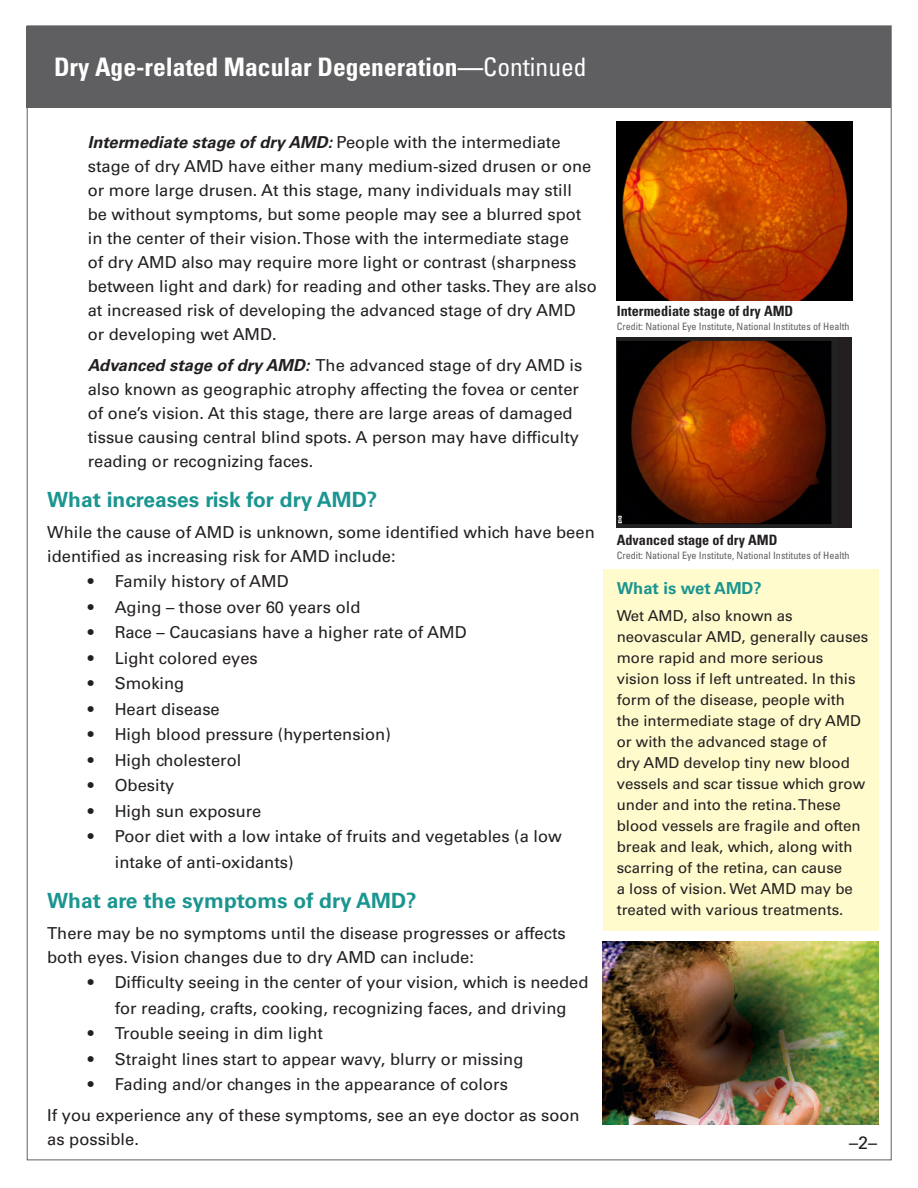
<style>
.page{position:relative;width:918px;height:1188px;background:#fff}
.page>*{position:absolute;margin:0;border:0;box-sizing:border-box;transform-origin:0 0}
.t1{font:700 condensed 25.5px "Univers LT Std";color:#fff}
.Titles{font:700 21px "Univers LT Std";color:#1b9590}
.Paragraph_Style_1{font:18px "Univers LT Std";color:#231f20}
.BODY{font:16.5px/24px "Univers LT Std";color:#231f20}
.Titles-2{font:700 16.5px "Univers LT Std";color:#1b9590}
.BODY-2{font:15px/21px "Univers LT Std";color:#231f20}
.t2{font:700 condensed 14.25px "Univers LT Std";color:#231f20}
.t3{font:condensed 10.2px "Univers LT Std";color:#5f5f62}
.s1{font-weight:400}
.s2{font-weight:700;font-style:italic}
</style>
<div class="page">
<div style="left:603px;top:569px;width:275px;height:362px;background:#fffbcc"></div>
<div style="left:26px;top:26px;width:865px;height:82px;background:#5f5f62"></div>
<img style="left:617px;top:122px;width:235px;height:178px">
<img style="left:603px;top:941px;width:275px;height:184px">
<div style="left:617px;top:337px;width:235px;height:191px;background:#231f20"></div>
<img style="left:617px;top:340px;width:215px;height:184px">
<p class="t1" style="left:54px;top:52px;width:534px">Dry Age-related Macular Degeneration—<span class="s1">Continued</span></p>
<p class="BODY" style="left:88px;top:130px;width:511px"><span class="s2">Intermediate stage of dry AMD:</span> People with the intermediate stage of dry AMD have either many medium-sized drusen or one or more large drusen. At this stage, many individuals may still<br>be without symptoms, but some people may see a blurred spot in the center of their vision. Those with the intermediate stage<br>of dry AMD also may require more light or contrast (sharpness between light and dark) for reading and other tasks. They are also at increased risk of developing the advanced stage of dry AMD<br>or developing wet AMD.</p>
<p class="BODY" style="left:88px;top:353px;width:496px"><span class="s2">Advanced stage of dry AMD:</span> The advanced stage of dry AMD is also known as geographic atrophy affecting the fovea or center of one’s vision. At this stage, there are large areas of damaged tissue causing central blind spots. A person may have difficulty reading or recognizing faces.</p>
<p class="Titles" style="left:47px;top:487px;width:332px">What increases risk for dry AMD?</p>
<p class="BODY" style="left:47px;top:520px;width:549px">While the cause of AMD is unknown, some identified which have been identified as increasing risk for AMD include:</p>
<p class="BODY" style="left:88px;top:569px;width:202px">• Family history of AMD</p>
<p class="BODY" style="left:88px;top:595px;width:274px">• Aging – those over 60 years old</p>
<p class="BODY" style="left:88px;top:620px;width:380px">• Race – Caucasians have a higher rate of AMD</p>
<p class="BODY" style="left:88px;top:646px;width:172px">• Light colored eyes</p>
<p class="BODY" style="left:88px;top:671px;width:98px">• Smoking</p>
<p class="BODY" style="left:88px;top:697px;width:134px">• Heart disease</p>
<p class="BODY" style="left:88px;top:722px;width:305px">• High blood pressure (hypertension)</p>
<p class="BODY" style="left:88px;top:748px;width:155px">• High cholesterol</p>
<p class="BODY" style="left:88px;top:773px;width:88px">• Obesity</p>
<p class="BODY" style="left:88px;top:799px;width:175px">• High sun exposure</p>
<p class="BODY" style="left:115px;top:824px;width:449px;line-height:25.5px;text-indent:-27px">• Poor diet with a low intake of fruits and vegetables (a low intake of anti-oxidants)</p>
<p class="Titles" style="left:47px;top:888px;width:371px">What are the symptoms of dry AMD?</p>
<p class="BODY" style="left:47px;top:921px;width:520px">There may be no symptoms until the disease progresses or affects both eyes. Vision changes due to dry AMD can include:</p>
<p class="BODY" style="left:88px;top:970px;width:502px;line-height:25.5px;text-align:center">• Difficulty seeing in the center of your vision, which is needed for reading, crafts, cooking, recognizing faces, and driving</p>
<p class="BODY" style="left:88px;top:1021px;width:237px">• Trouble seeing in dim light</p>
<p class="BODY" style="left:88px;top:1047px;width:437px">• Straight lines start to appear wavy, blurry or missing</p>
<p class="BODY" style="left:88px;top:1072px;width:422px">• Fading and/or changes in the appearance of colors</p>
<p class="BODY" style="left:47px;top:1103px;width:534px">If you experience any of these symptoms, see an eye doctor as soon as possible.</p>
<p class="t2" style="left:617px;top:302px;width:178px">Intermediate stage of dry AMD</p>
<p class="t3" style="left:617px;top:320px;width:234px">Credit: National Eye Institute, National Institutes of Health</p>
<p class="t2" style="left:617px;top:531px;width:162px">Advanced stage of dry AMD</p>
<p class="t3" style="left:617px;top:549px;width:234px">Credit: National Eye Institute, National Institutes of Health</p>
<p class="Titles-2" style="left:617px;top:579px;width:147px">What is wet AMD?</p>
<p class="BODY-2" style="left:617px;top:605px;width:253px">Wet AMD, also known as neovascular AMD, generally causes more rapid and more serious vision loss if left untreated. In this form of the disease, people with the intermediate stage of dry AMD or with the advanced stage of<br>dry AMD develop tiny new blood vessels and scar tissue which grow under and into the retina. These blood vessels are fragile and often break and leak, which, along with scarring of the retina, can cause<br>a loss of vision. Wet AMD may be treated with various treatments.</p>
<p class="Paragraph_Style_1" style="left:849px;top:1132px;width:30px">–2–</p>
</div>
